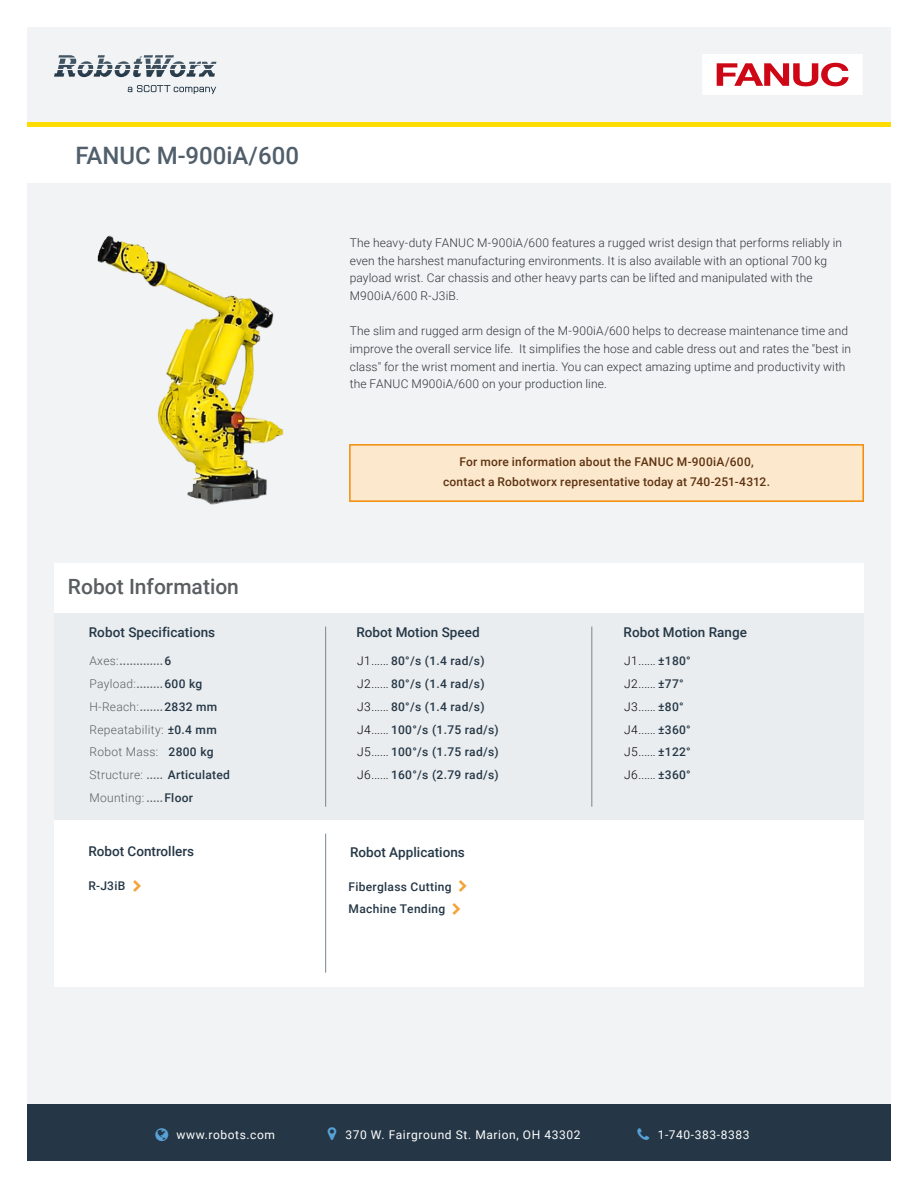
<style>
.page{position:relative;width:918px;height:1188px;background:#fff}
.page>*{position:absolute;margin:0;border:0;box-sizing:border-box;transform-origin:0 0}
.t1{font:500 24px "Roboto";color:#515f6b}
.t2{font:500 21px "Roboto";color:#595e61}
.t3{font:500 13.5px "Roboto";color:#253746}
.t4{font:300 12px/17.7px "Roboto";letter-spacing:.01em;color:#30363a}
.t5{font:500 12px/22.8px "Roboto";letter-spacing:.025em;color:#253746}
.t6{font:300 12px/22.8px "Roboto";letter-spacing:.025em;color:#595e61}
.t7{font:500 12px/19.8px "Roboto";letter-spacing:.015em;color:#5e3311;text-align:center}
.t8{font:300 12px/22.8px "Roboto";letter-spacing:.025em;color:#000}
.t9{font:12px "Roboto";letter-spacing:.05em;color:#fff}
.s1{font-weight:500}
.s2{font-weight:500;color:#253746}
.s3{font-weight:300;color:#000}
</style>
<div class="page">
<div style="left:27px;top:27px;width:864px;height:1134px;background:#f1f3f4"></div>
<div style="left:54px;top:563px;width:810px;height:50px;background:#fff"></div>
<div style="left:54px;top:613px;width:810px;height:207px;background:#eaedef"></div>
<div style="left:54px;top:820px;width:810px;height:166px;background:#fff"></div>
<hr style="left:325px;top:627px;width:1px;height:180px;background:#768692">
<hr style="left:325px;top:834px;width:1px;height:139px;background:#768692">
<hr style="left:592px;top:627px;width:1px;height:180px;background:#768692">
<div style="left:27px;top:127px;width:864px;height:56px;background:#fff"></div>
<div style="left:27px;top:1105px;width:864px;height:56px;background:#253746"></div>
<img style="left:97px;top:235px;width:187px;height:270px">
<svg style="left:349px;top:444px;width:515px;height:58px"></svg>
<svg style="left:128px;top:85px;width:88px;height:9px"></svg>
<svg style="left:54px;top:55px;width:162px;height:22px"></svg>
<img style="left:702px;top:54px;width:160px;height:41px">
<div style="left:27px;top:122px;width:864px;height:5px;background:#ffdc00"></div>
<h1 class="t1" style="left:76px;top:138px;width:225px">FANUC M-900iA/600</h1>
<h2 class="t2" style="left:68px;top:572px;width:173px">Robot Information</h2>
<p class="t3" style="left:89px;top:623px;width:128px">Robot Specifications</p>
<p class="t6" style="left:89px;top:649px;width:142px">Axes:<span class="s1">.............</span><span class="s2">6<br></span>Payload:<span class="s1">........</span><span class="s2">600 kg<br></span>H-Reach:<span class="s1">.......</span><span class="s2">2832 mm<br></span>Repeatability: <span class="s2">±0.4 mm<br></span>Robot Mass: <span class="s2">2800 kg<br></span>Structure: <span class="s1">.....</span> <span class="s2">Articulated<br></span>Mounting: <span class="s1">.....</span><span class="s2">Floor</span></p>
<p class="t3" style="left:88px;top:842px;width:107px">Robot Controllers</p>
<p class="t5" style="left:88px;top:874px;width:39px">R-J3iB</p>
<p class="t4" style="left:350px;top:233px;width:494px">The heavy-duty FANUC M-900iA/600 features a rugged wrist design that performs reliably in even the harshest manufacturing environments. It is also available with an optional 700 kg payload wrist. Car chassis and other heavy parts can be lifted and manipulated with the M900iA/600 R-J3iB.</p>
<p class="t4" style="left:350px;top:322px;width:503px">The slim and rugged arm design of the M-900iA/600 helps to decrease maintenance time and improve the overall service life. It simplifies the hose and cable dress out and rates the "best in class" for the wrist moment and inertia. You can expect amazing uptime and productivity with the FANUC M900iA/600 on your production line.</p>
<p class="t7" style="left:443px;top:452px;width:328px">For more information about the FANUC M-900iA/600, contact a Robotworx representative today at 740-251-4312.</p>
<p class="t3" style="left:357px;top:623px;width:125px">Robot Motion Speed</p>
<p class="t5" style="left:357px;top:649px;width:143px"><span class="s3">J1......</span> 80°/s (1.4 rad/s)<br><span class="s3">J2......</span> 80°/s (1.4 rad/s)<br><span class="s3">J3......</span> 80°/s (1.4 rad/s)<br><span class="s3">J4......</span> 100°/s (1.75 rad/s)<br><span class="s3">J5......</span> 100°/s (1.75 rad/s)<br><span class="s3">J6......</span> 160°/s (2.79 rad/s)</p>
<p class="t3" style="left:350px;top:842px;width:116px">Robot Applications</p>
<p class="t5" style="left:349px;top:874px;width:104px">Fiberglass Cutting<br>Machine Tending</p>
<p class="t3" style="left:624px;top:623px;width:125px">Robot Motion Range</p>
<p class="t8" style="left:624px;top:649px;width:68px">J1...... <span class="s2">±180°<br></span>J2...... <span class="s2">±77°<br></span>J3...... <span class="s2">±80°<br></span>J4...... <span class="s2">±360°<br></span>J5...... <span class="s2">±122°<br></span>J6...... <span class="s2">±360°</span></p>
<p class="t9" style="left:177px;top:1126px;width:100px">www.robots.com</p>
<p class="t9" style="left:345px;top:1126px;width:237px">370 W. Fairground St. Marion, OH 43302</p>
<p class="t9" style="left:658px;top:1126px;width:93px">1-740-383-8383</p>
</div>
